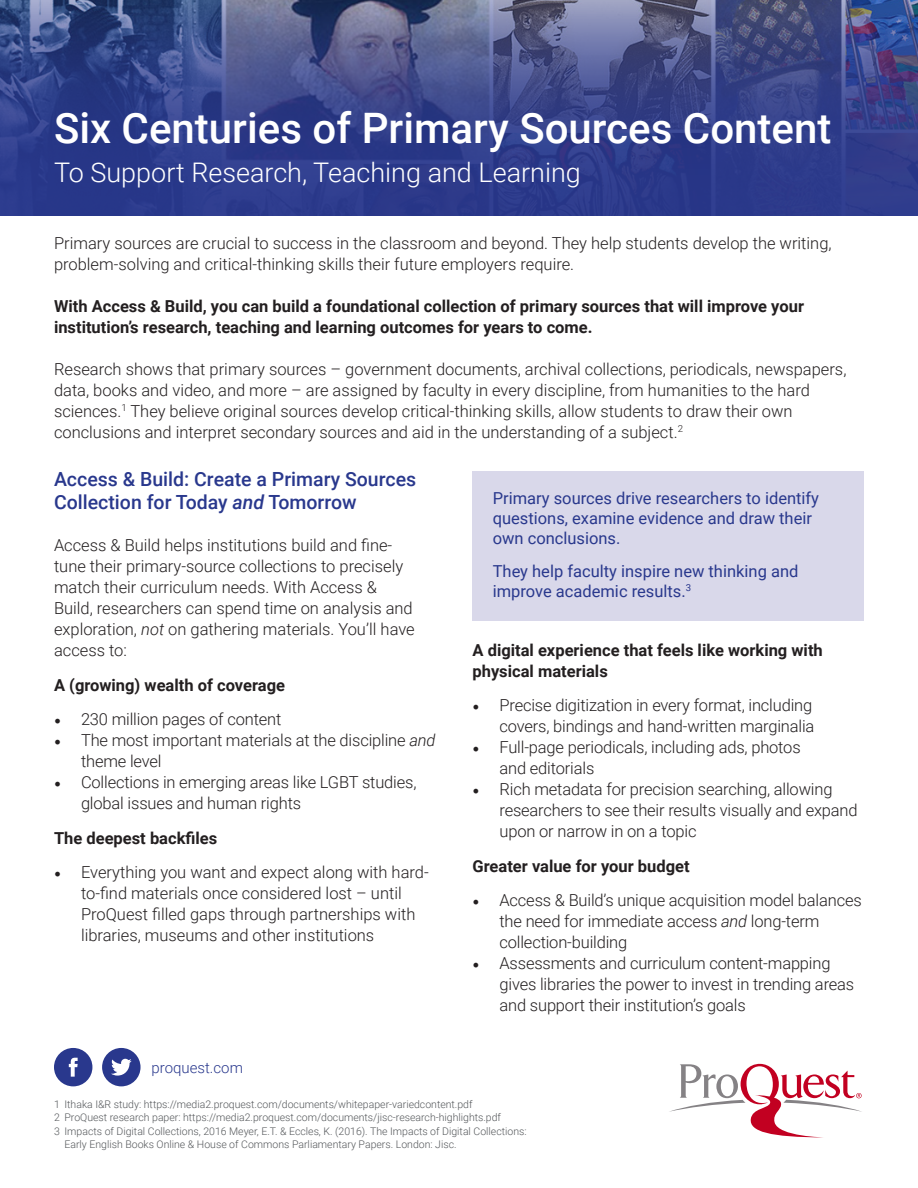
<style>
.page{position:relative;width:918px;height:1188px;background:#fff}
.page>*{position:absolute;margin:0;border:0;box-sizing:border-box;transform-origin:0 0}
.t1{font:500 42px "Roboto";color:#fff}
.t2{font:300 27px "Roboto";color:#fff}
.t3{font:500 19.5px/23.4px "Roboto";color:#29388d}
.t4{font:300 16.5px/21px "Roboto";color:#231f20}
.t5{font:700 16.5px/21px "Roboto";color:#231f20}
.t6{font:16.5px/19.8px "Roboto";color:#29388d}
.t7{font:300 15px "Roboto";color:#29388d}
.t8{font:300 10.5px/13.5px "Roboto";color:#54575a}
.s1{font-style:italic}
.s2{font-family:"Minion Pro";font-weight:400;font-size:18px}
</style>
<div class="page">
<div style="left:54px;top:1048px;width:38px;height:38px;background:#29388d;border-radius:50%"></div>
<svg style="left:69px;top:1058px;width:9px;height:19px"></svg>
<div style="left:102px;top:1048px;width:39px;height:38px;background:#29388d;border-radius:50%"></div>
<svg style="left:111px;top:1059px;width:21px;height:17px"></svg>
<svg style="left:0;top:0;width:918px;height:216px;background:#3a478a"></svg>
<div style="left:472px;top:471px;width:392px;height:150px;background:#d9d8ea"></div>
<svg style="left:669px;top:1063px;width:193px;height:74px"></svg>
<p class="t1" style="left:54px;top:99px;width:779px">Six Centuries of Primary Sources Content</p>
<p class="t2" style="left:54px;top:154px;width:528px">To Support Research, Teaching and Learning</p>
<p class="t4" style="left:54px;top:232px;width:779px">Primary sources are crucial to success in the classroom and beyond. They help students develop the writing, problem-solving and critical-thinking skills their future employers require.</p>
<p class="t5" style="left:54px;top:295px;width:752px">With Access &amp; Build, you can build a foundational collection of primary sources that will improve your institution’s research, teaching and learning outcomes for years to come.</p>
<p class="t4" style="left:54px;top:358px;width:794px">Research shows that primary sources – government documents, archival collections, periodicals, newspapers, data, books and video, and more – are assigned by faculty in every discipline, from humanities to the hard sciences.<sup>1</sup> They believe original sources develop critical-thinking skills, allow students to draw their own conclusions and interpret secondary sources and aid in the understanding of a subject.<sup>2</sup></p>
<p class="t3" style="left:54px;top:467px;width:364px">Access &amp; Build: Create a Primary Sources<br>Collection for Today <span class="s1">and</span> Tomorrow</p>
<p class="t4" style="left:54px;top:534px;width:362px">Access &amp; Build helps institutions build and fine&shy;tune their primary-source collections to precisely match their curriculum needs. With Access &amp; Build, researchers can spend time on analysis and exploration, <span class="s1">not</span> on gathering materials. You’ll have access to:</p>
<p class="t5" style="left:54px;top:674px;width:233px">A (growing) wealth of coverage</p>
<p class="t4" style="left:54px;top:708px;width:229px"><span class="s2">•</span> 230 million pages of content</p>
<p class="t4" style="left:81px;top:729px;width:356px;text-indent:-27px"><span class="s2">•</span> The most important materials at the discipline <span class="s1">and </span>theme level</p>
<p class="t4" style="left:81px;top:771px;width:337px;text-indent:-27px"><span class="s2">•</span> Collections in emerging areas like LGBT studies, global issues and human rights</p>
<p class="t5" style="left:54px;top:827px;width:165px">The deepest backfiles</p>
<p class="t4" style="left:81px;top:861px;width:349px;text-indent:-27px"><span class="s2">•</span> Everything you want and expect along with hard&shy;to-find materials once considered lost – until ProQuest filled gaps through partnerships with libraries, museums and other institutions</p>
<p class="t6" style="left:493px;top:488px;width:328px">Primary sources drive researchers to identify questions, examine evidence and draw their own conclusions.</p>
<p class="t6" style="left:493px;top:561px;width:307px">They help faculty inspire new thinking and improve academic results.<sup>3</sup></p>
<p class="t5" style="left:472px;top:639px;width:352px">A digital experience that feels like working with physical materials</p>
<p class="t4" style="left:472px;top:694px;width:343px;text-align:right"><span class="s2">•</span> Precise digitization in every format, including covers, bindings and hand-written marginalia</p>
<p class="t4" style="left:500px;top:736px;width:303px;text-indent:-27px"><span class="s2">•</span> Full-page periodicals, including ads, photos and editorials</p>
<p class="t4" style="left:500px;top:778px;width:360px;text-indent:-27px"><span class="s2">•</span> Rich metadata for precision searching, allowing researchers to see their results visually and expand upon or narrow in on a topic</p>
<p class="t5" style="left:472px;top:855px;width:219px">Greater value for your budget</p>
<p class="t4" style="left:500px;top:889px;width:364px;text-indent:-27px"><span class="s2">•</span> Access &amp; Build’s unique acquisition model balances the need for immediate access <span class="s1">and</span> long-term collection-building</p>
<p class="t4" style="left:500px;top:952px;width:356px;text-indent:-27px"><span class="s2">•</span> Assessments and curriculum content-mapping gives libraries the power to invest in trending areas and support their institution’s goals</p>
<p class="t7" style="left:152px;top:1057px;width:93px">proquest.com</p>
<p class="t8" style="left:54px;top:1097px;width:420px">1 Ithaka I&amp;R study: https://media2.proquest.com/documents/whitepaper-variedcontent.pdf</p>
<p class="t8" style="left:54px;top:1110px;width:449px">2 ProQuest research paper: https://media2.proquest.com/documents/jisc-research-highlights.pdf</p>
<p class="t8" style="left:64px;top:1124px;width:464px;text-indent:-10px">3 Impacts of Digital Collections, 2016 Meyer, E.T. &amp; Eccles, K. (2016). The Impacts of Digital Collections:<br>Early English Books Online &amp; House of Commons Parliamentary Papers. London: Jisc.</p>
</div>
